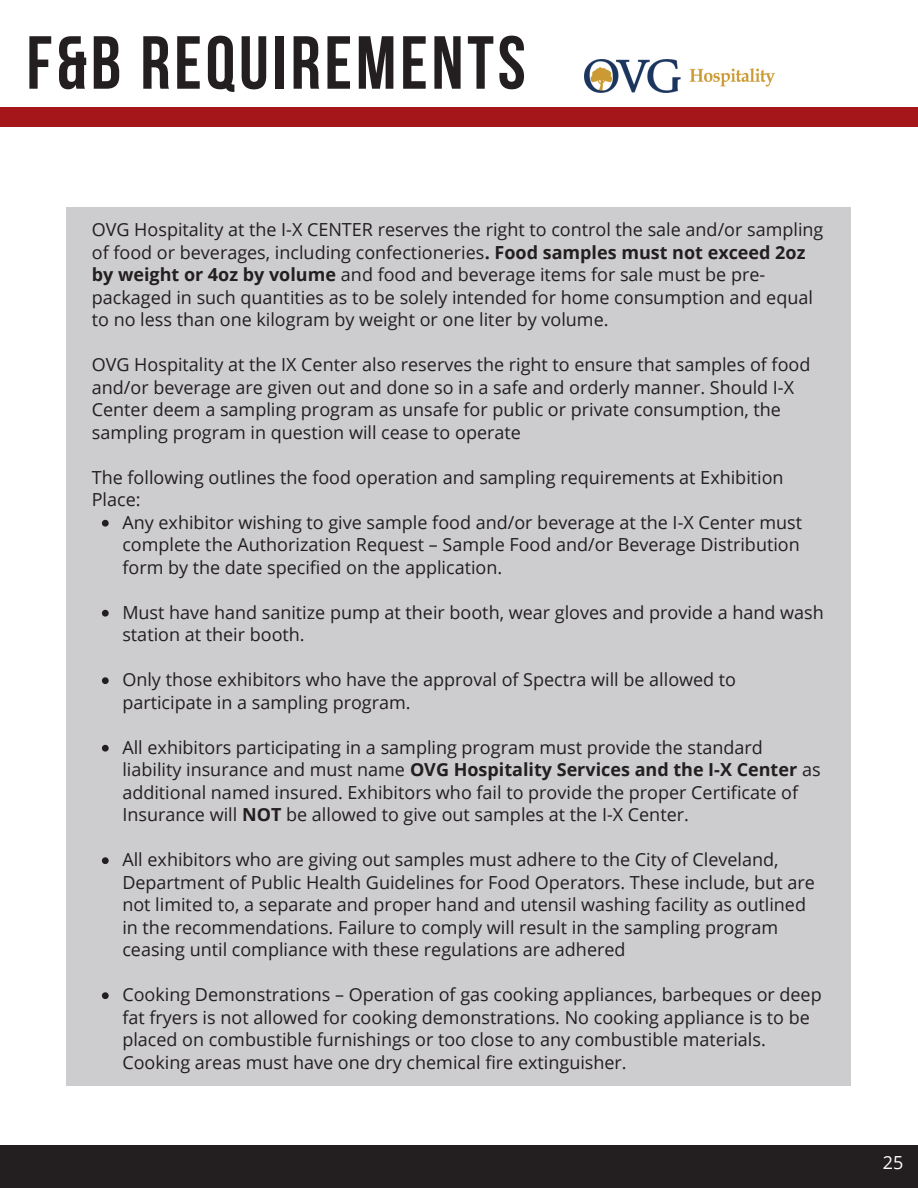
<style>
.page{position:relative;width:918px;height:1188px;background:#fff}
.page>*{position:absolute;margin:0;border:0;box-sizing:border-box;transform-origin:0 0}
.t1{font:700 75px "Bebas Neue";letter-spacing:.05em;color:#231f20}
.t2{font:18px/22.5px "Open Sans";color:#231f20}
.t3{font:18px "Open Sans";color:#fff}
.s1{font-weight:700}
</style>
<div class="page">
<div style="left:0;top:107px;width:918px;height:19px;background:#a5161a"></div>
<div style="left:67px;top:207px;width:784px;height:878px;background:#cdccce"></div>
<svg style="left:102px;top:520px;width:7px;height:7px"></svg>
<svg style="left:102px;top:610px;width:7px;height:7px"></svg>
<svg style="left:102px;top:677px;width:7px;height:7px"></svg>
<svg style="left:102px;top:745px;width:7px;height:7px"></svg>
<svg style="left:102px;top:857px;width:7px;height:7px"></svg>
<svg style="left:102px;top:992px;width:7px;height:7px"></svg>
<img style="left:585px;top:60px;width:190px;height:32px">
<div style="left:0;top:1145px;width:918px;height:43px;background:#231f20"></div>
<p class="t1" style="left:26px;top:32px;width:501px">F&amp;B REQUIREMENTS</p>
<p class="t2" style="left:92px;top:218px;width:733px">OVG Hospitality at the I-X CENTER reserves the right to control the sale and/or sampling of food or beverages, including confectioneries<span class="s1">. Food samples must not exceed 2oz by weight or 4oz by volume</span> and food and beverage items for sale must be pre&shy;packaged in such quantities as to be solely intended for home consumption and equal to no less than one kilogram by weight or one liter by volume.</p>
<p class="t2" style="left:92px;top:353px;width:720px">OVG Hospitality at the IX Center also reserves the right to ensure that samples of food and/or beverage are given out and done so in a safe and orderly manner. Should I-X Center deem a sampling program as unsafe for public or private consumption, the sampling program in question will cease to operate</p>
<p class="t2" style="left:92px;top:466px;width:693px">The following outlines the food operation and sampling requirements at Exhibition<br>Place:</p>
<p class="t2" style="left:122px;top:511px;width:681px">Any exhibitor wishing to give sample food and/or beverage at the I-X Center must complete the Authorization Request – Sample Food and/or Beverage Distribution form by the date specified on the application.</p>
<p class="t2" style="left:122px;top:601px;width:703px">Must have hand sanitize pump at their booth, wear gloves and provide a hand wash station at their booth.</p>
<p class="t2" style="left:122px;top:668px;width:615px">Only those exhibitors who have the approval of Spectra will be allowed to participate in a sampling program.</p>
<p class="t2" style="left:122px;top:736px;width:700px">All exhibitors participating in a sampling program must provide the standard liability insurance and must name <span class="s1">OVG Hospitality Services and the I-X Center</span> as additional named insured. Exhibitors who fail to provide the proper Certificate of Insurance will <span class="s1">NOT</span> be allowed to give out samples at the I-X Center.</p>
<p class="t2" style="left:122px;top:848px;width:694px">All exhibitors who are giving out samples must adhere to the City of Cleveland, Department of Public Health Guidelines for Food Operators. These include, but are not limited to, a separate and proper hand and utensil washing facility as outlined in the recommendations. Failure to comply will result in the sampling program ceasing until compliance with these regulations are adhered</p>
<p class="t2" style="left:122px;top:983px;width:701px">Cooking Demonstrations – Operation of gas cooking appliances, barbeques or deep fat fryers is not allowed for cooking demonstrations. No cooking appliance is to be placed on combustible furnishings or too close to any combustible materials.<br>Cooking areas must have one dry chemical fire extinguisher.</p>
<p class="t3" style="left:883px;top:1150px;width:22px">25</p>
</div>
